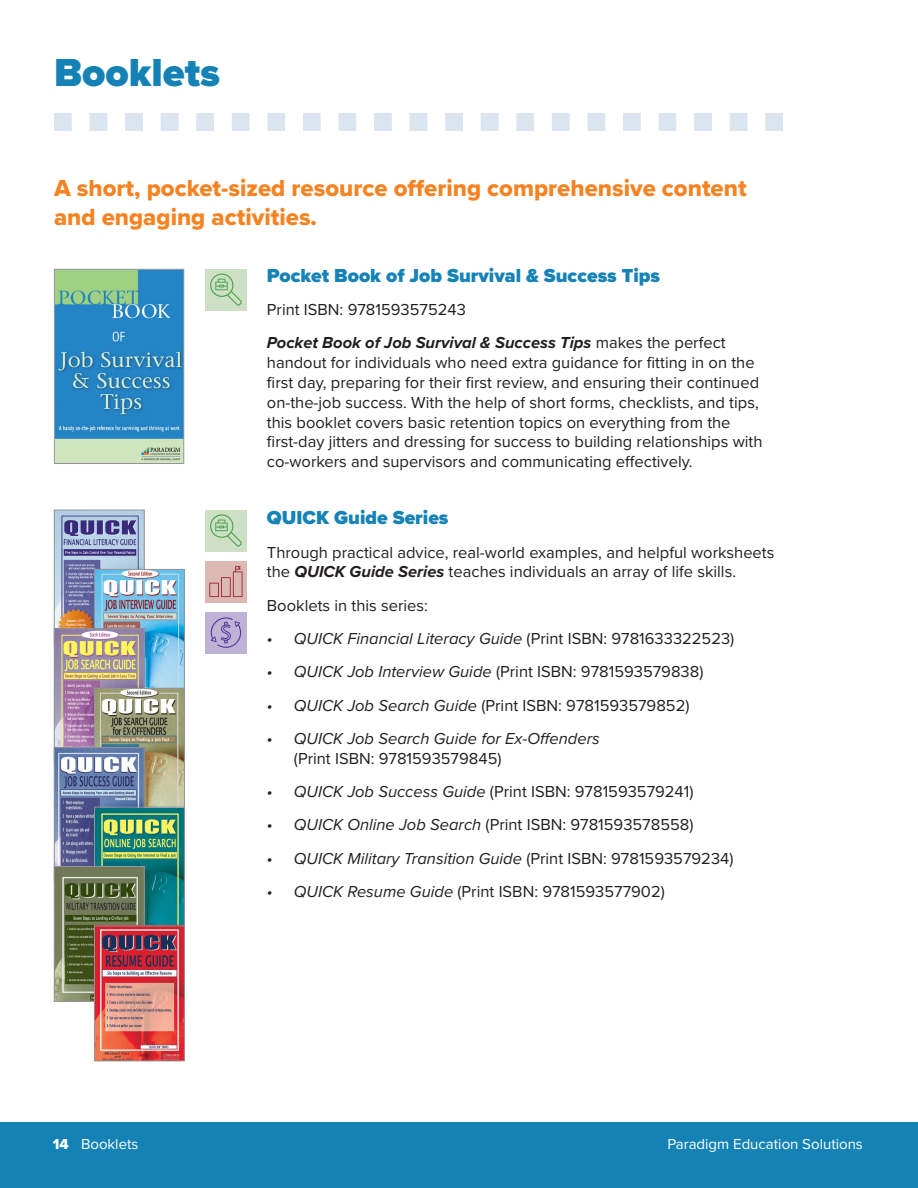
<style>
.page{position:relative;width:918px;height:1188px;background:#fff}
.page>*{position:absolute;margin:0;border:0;box-sizing:border-box;transform-origin:0 0}
.Heading_1{font:900 40.5px "Proxima Nova";color:#1482b4}
.Heading_2{font:24px/28.8px "Proxima Nova Extrabld";color:#f58322}
.Heading_3{font:900 19.5px "Proxima Nova";color:#1683b7}
.Body_Copy{font:16.5px/19.8px "Proxima Nova";color:#231f20}
.t1{font:italic 16.5px/19.8px "Proxima Nova";color:#231f20}
.t2{font:15px "Proxima Nova";color:#fff}
.s1{font-weight:700;font-style:italic}
.s2{font-style:normal}
.s3{font-style:italic}
.s4{font-family:"Proxima Nova Extrabld"}
</style>
<div class="page">
<svg style="left:54px;top:113px;width:729px;height:18px"></svg>
<img style="left:56px;top:271px;width:126px;height:191px">
<div style="left:54px;top:269px;width:130px;height:195px;border:1px solid #939598"></div>
<div style="left:205px;top:269px;width:42px;height:41px;background:#cddfc5"></div>
<svg style="left:210px;top:274px;width:32px;height:32px"></svg>
<div style="left:205px;top:510px;width:42px;height:41px;background:#cddfc5"></div>
<svg style="left:210px;top:514px;width:32px;height:33px"></svg>
<div style="left:205px;top:561px;width:42px;height:41px;background:#dbb8b1"></div>
<svg style="left:209px;top:566px;width:33px;height:31px"></svg>
<div style="left:205px;top:612px;width:42px;height:41px;background:#beb3d7"></div>
<svg style="left:211px;top:617px;width:30px;height:31px"></svg>
<img style="left:56px;top:512px;width:86px;height:117px">
<div style="left:54px;top:510px;width:90px;height:135px;border:1px solid #939598"></div>
<img style="left:96px;top:571px;width:87px;height:117px">
<div style="left:94px;top:569px;width:91px;height:136px;border:1px solid #939598"></div>
<img style="left:56px;top:631px;width:86px;height:116px">
<div style="left:54px;top:629px;width:90px;height:135px;border:1px solid #939598"></div>
<img style="left:96px;top:690px;width:87px;height:117px">
<div style="left:94px;top:688px;width:91px;height:136px;border:1px solid #939598"></div>
<img style="left:56px;top:749px;width:86px;height:117px">
<div style="left:54px;top:747px;width:90px;height:136px;border:1px solid #939598"></div>
<img style="left:96px;top:809px;width:87px;height:117px">
<div style="left:94px;top:807px;width:91px;height:135px;border:1px solid #939598"></div>
<img style="left:56px;top:868px;width:86px;height:132px">
<div style="left:54px;top:866px;width:90px;height:136px;border:1px solid #939598"></div>
<img style="left:96px;top:928px;width:87px;height:131px">
<div style="left:94px;top:926px;width:91px;height:135px;border:1px solid #939598"></div>
<div style="left:0;top:1122px;width:918px;height:66px;background:#1482b4"></div>
<p class="Heading_1" style="left:54px;top:42px;width:168px">Booklets</p>
<p class="Heading_2" style="left:54px;top:173px;width:694px">A short, pocket-sized resource offering comprehensive content and engaging activities.</p>
<p class="Heading_3" style="left:267px;top:261px;width:395px">Pocket Book of Job Survival &amp; Success Tips</p>
<p class="Body_Copy" style="left:267px;top:299px;width:200px">Print ISBN: 9781593575243</p>
<p class="Body_Copy" style="left:267px;top:332px;width:497px"><span class="s1">Pocket Book of Job Survival &amp; Success Tips</span> makes the perfect handout for individuals who need extra guidance for fitting in on the first day, preparing for their first review, and ensuring their continued on-the-job success. With the help of short forms, checklists, and tips, this booklet covers basic retention topics on everything from the first-day jitters and dressing for success to building relationships with co-workers and supervisors and communicating effectively.</p>
<p class="Heading_3" style="left:267px;top:503px;width:183px">QUICK Guide Series</p>
<p class="Body_Copy" style="left:267px;top:541px;width:509px">Through practical advice, real-world examples, and helpful worksheets the <span class="s1">QUICK Guide Series</span> teaches individuals an array of life skills.</p>
<p class="Body_Copy" style="left:267px;top:595px;width:163px">Booklets in this series:</p>
<p class="t1" style="left:267px;top:628px;width:469px">• QUICK Financial Literacy Guide <span class="s2">(Print ISBN: 9781633322523)</span></p>
<p class="Body_Copy" style="left:267px;top:661px;width:438px"><span class="s3">• QUICK Job Interview Guide</span> (Print ISBN: 9781593579838)</p>
<p class="Body_Copy" style="left:267px;top:694px;width:424px"><span class="s3">• QUICK Job Search Guide</span> (Print ISBN: 9781593579852)</p>
<p class="t1" style="left:294px;top:728px;width:307px;text-indent:-27px">• QUICK Job Search Guide for Ex-Offenders <span class="s2">(Print ISBN: 9781593579845)</span></p>
<p class="Body_Copy" style="left:267px;top:781px;width:428px"><span class="s3">• QUICK Job Success Guide</span> (Print ISBN: 9781593579241)</p>
<p class="Body_Copy" style="left:267px;top:814px;width:428px"><span class="s3">• QUICK Online Job Search</span> (Print ISBN: 9781593578558)</p>
<p class="t1" style="left:267px;top:847px;width:468px">• QUICK Military Transition Guide <span class="s2">(Print ISBN: 9781593579234)</span></p>
<p class="Body_Copy" style="left:267px;top:881px;width:399px"><span class="s3">• QUICK Resume Guide</span> (Print ISBN: 9781593577902)</p>
<p class="t2" style="left:53px;top:1133px;width:87px"><span class="s4">14</span> Booklets</p>
<p class="t2" style="left:667px;top:1133px;width:197px">Paradigm Education Solutions</p>
</div>
